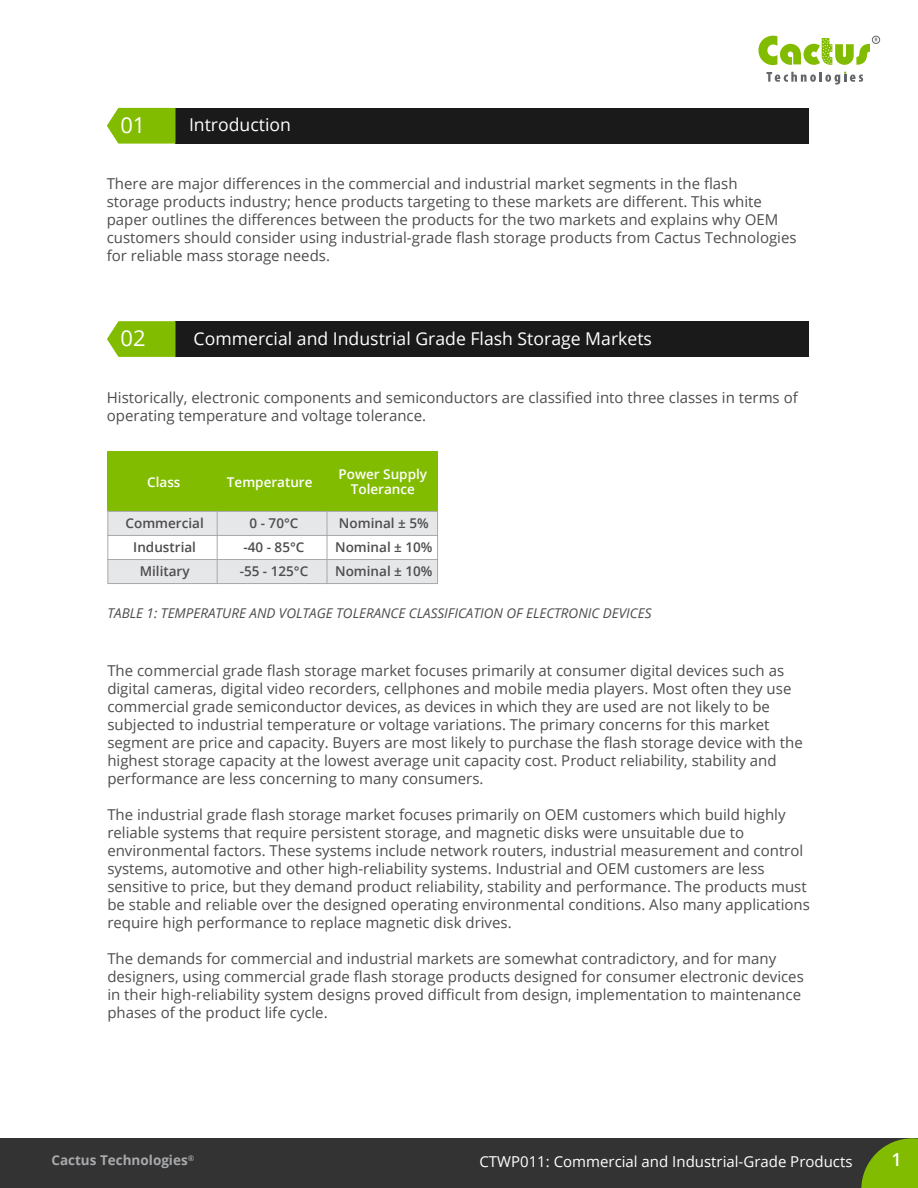
<style>
.page{position:relative;width:918px;height:1188px;background:#fff}
.page>*{position:absolute;margin:0;border:0;box-sizing:border-box;transform-origin:0 0}
.t1{font:21.9px "Open Sans";color:#fff}
.t2{font:600 18px "Open Sans";color:#fff}
.t3{font:17.7px "Open Sans";color:#fff}
.t4{font:15px/18px "Open Sans";color:#4d4d4f}
.t5{font:15px "Open Sans";color:#fff}
.t6{font:600 13.5px/24px "Open Sans";color:#4d4d4f;text-align:center}
.t7{font:italic 13.5px "Open Sans";color:#4d4d4f}
.t8{font:600 13.5px/15px "Open Sans";color:#fff;text-align:center}
.t9{font:700 13.5px "Open Sans";color:#a7a9ac}
.t10{font:600 7.8px "Open Sans";color:#a7a9ac}
</style>
<div class="page">
<div style="left:0;top:1138px;width:918px;height:50px;background:#333"></div>
<svg style="left:861px;top:1138px;width:57px;height:50px"></svg>
<svg style="left:767px;top:72px;width:96px;height:13px"></svg>
<svg style="left:758px;top:36px;width:120px;height:29px"></svg>
<div style="left:872px;top:36px;width:8px;height:8px;border:1px solid #646569;border-radius:50%"></div>
<div style="left:176px;top:108px;width:633px;height:36px;background:#1a1a1a"></div>
<svg style="left:107px;top:108px;width:68px;height:36px;background:#8dc217"></svg>
<div style="left:176px;top:321px;width:633px;height:36px;background:#1a1a1a"></div>
<svg style="left:107px;top:321px;width:68px;height:36px;background:#8dc217"></svg>
<div style="left:107px;top:452px;width:95px;height:59px;background:#82bc00"></div>
<div style="left:200px;top:452px;width:238px;height:59px;background:#82bc00"></div>
<div style="left:107px;top:559px;width:112px;height:25px;background:#e6e7e8;border:1px solid #a7a9ac"></div>
<div style="left:107px;top:511px;width:112px;height:25px;background:#e6e7e8;border:1px solid #a7a9ac"></div>
<div style="left:107px;top:535px;width:112px;height:25px;background:#fff;border:1px solid #a7a9ac"></div>
<div style="left:217px;top:559px;width:111px;height:25px;background:#e6e7e8;border:1px solid #a7a9ac"></div>
<div style="left:217px;top:511px;width:111px;height:25px;background:#e6e7e8;border:1px solid #a7a9ac"></div>
<div style="left:217px;top:535px;width:111px;height:25px;background:#fff;border:1px solid #a7a9ac"></div>
<div style="left:327px;top:559px;width:111px;height:25px;background:#e6e7e8;border:1px solid #a7a9ac"></div>
<div style="left:327px;top:511px;width:111px;height:25px;background:#e6e7e8;border:1px solid #a7a9ac"></div>
<div style="left:327px;top:535px;width:111px;height:25px;background:#fff;border:1px solid #a7a9ac"></div>
<h1 class="t1" style="left:120px;top:110px;width:27px">01</h1>
<p class="t3" style="left:189px;top:113px;width:103px">Introduction</p>
<p class="t4" style="left:107px;top:174px;width:691px">There are major differences in the commercial and industrial market segments in the flash<br>storage products industry; hence products targeting to these markets are different. This white paper outlines the differences between the products for the two markets and explains why OEM customers should consider using industrial-grade flash storage products from Cactus Technologies for reliable mass storage needs.</p>
<h1 class="t1" style="left:121px;top:323px;width:27px">02</h1>
<p class="t3" style="left:194px;top:326px;width:460px">Commercial and Industrial Grade Flash Storage Markets</p>
<p class="t4" style="left:107px;top:388px;width:692px">Historically, electronic components and semiconductors are classified into three classes in terms of operating temperature and voltage tolerance.</p>
<p class="t8" style="left:227px;top:474px;width:87px">Temperature</p>
<p class="t8" style="left:339px;top:466px;width:90px">Power Supply<br>Tolerance</p>
<p class="t8" style="left:147px;top:474px;width:35px">Class</p>
<p class="t6" style="left:126px;top:510px;width:80px">Commercial<br>Industrial<br>Military</p>
<p class="t6" style="left:240px;top:510px;width:70px">0 - 70°C -40 - 85°C -55 - 125°C</p>
<p class="t6" style="left:335px;top:510px;width:99px;text-align:left">Nominal ± 5%<br>Nominal ± 10%<br>Nominal ± 10%</p>
<p class="t7" style="left:107px;top:604px;width:546px">TABLE 1: TEMPERATURE AND VOLTAGE TOLERANCE CLASSIFICATION OF ELECTRONIC DEVICES</p>
<p class="t4" style="left:107px;top:662px;width:697px">The commercial grade flash storage market focuses primarily at consumer digital devices such as digital cameras, digital video recorders, cellphones and mobile media players. Most often they use commercial grade semiconductor devices, as devices in which they are used are not likely to be subjected to industrial temperature or voltage variations. The primary concerns for this market segment are price and capacity. Buyers are most likely to purchase the flash storage device with the highest storage capacity at the lowest average unit capacity cost. Product reliability, stability and performance are less concerning to many consumers.</p>
<p class="t4" style="left:107px;top:806px;width:704px">The industrial grade flash storage market focuses primarily on OEM customers which build highly reliable systems that require persistent storage, and magnetic disks were unsuitable due to environmental factors. These systems include network routers, industrial measurement and control systems, automotive and other high-reliability systems. Industrial and OEM customers are less sensitive to price, but they demand product reliability, stability and performance. The products must be stable and reliable over the designed operating environmental conditions. Also many applications require high performance to replace magnetic disk drives.</p>
<p class="t4" style="left:107px;top:950px;width:698px">The demands for commercial and industrial markets are somewhat contradictory, and for many designers, using commercial grade flash storage products designed for consumer electronic devices in their high-reliability system designs proved difficult from design, implementation to maintenance phases of the product life cycle.</p>
<p class="t10" style="left:188px;top:1153px;width:8px">®</p>
<p class="t2" style="left:891px;top:1148px;width:12px">1</p>
<p class="t9" style="left:51px;top:1151px;width:138px">Cactus Technologies</p>
<p class="t5" style="left:479px;top:1151px;width:375px">CTWP011: Commercial and Industrial-Grade Products</p>
</div>
